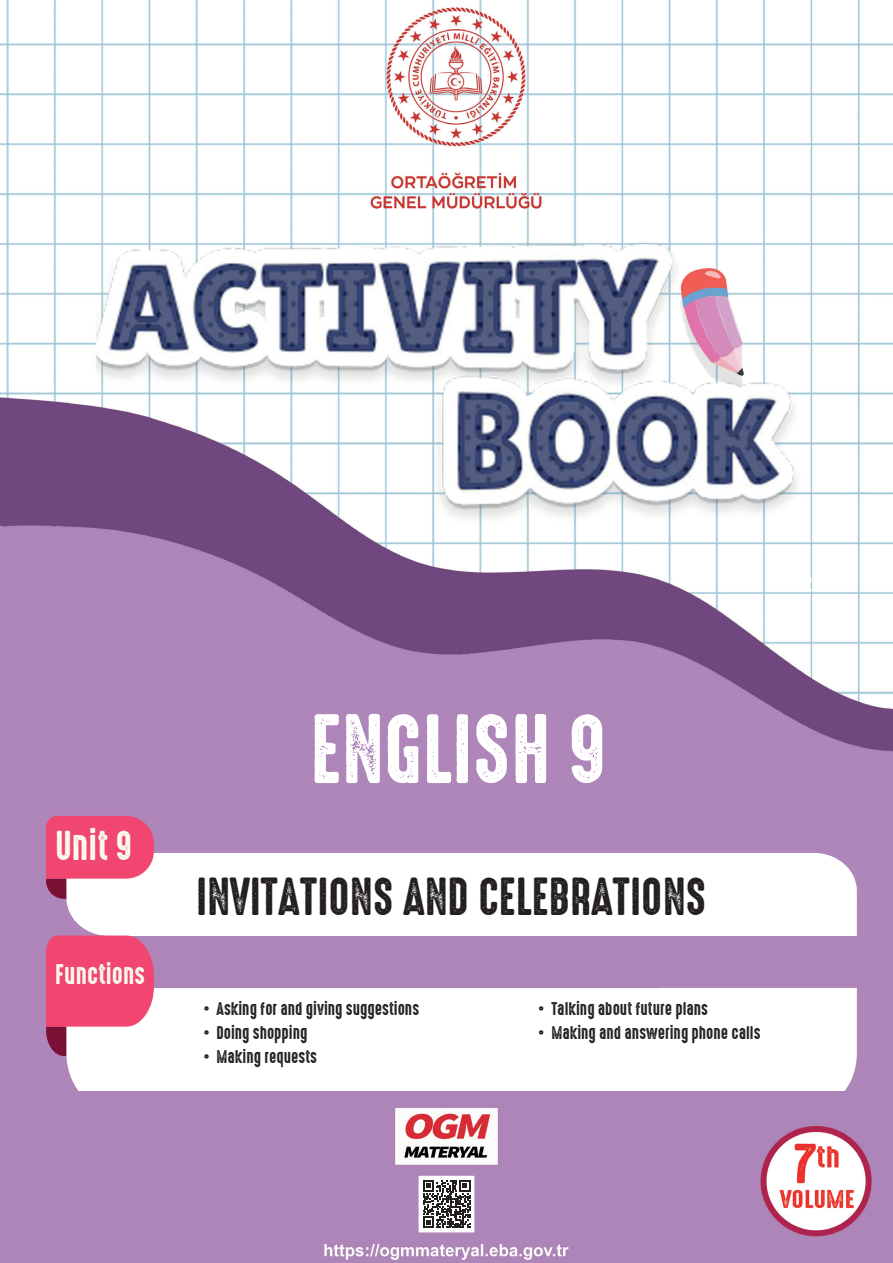
<style>
.page{position:relative;width:893px;height:1263px;background:#fff}
.page>*{position:absolute;margin:0;border:0;box-sizing:border-box;transform-origin:0 0}
.t1{font:88.5px "High Voltage Rough";color:#fff}
.t2{font:48px "High Voltage Rough";color:#231f20}
.body_copy{font:37.5px "High Voltage Rough";color:#fbfcee}
.body_copy-2{font:25.5px "High Voltage Rough";color:#fbfcee}
.t3{font:16.5px "High Voltage Rough";color:#231f20}
</style>
<div class="page">
<img style="left:0;top:0;width:893px;height:1263px">
<svg style="left:423px;top:1180px;width:47px;height:48px"></svg>
<svg style="left:66px;top:853px;width:791px;height:83px"></svg>
<svg style="left:46px;top:816px;width:108px;height:83px"></svg>
<svg style="left:66px;top:988px;width:791px;height:103px"></svg>
<svg style="left:46px;top:935px;width:108px;height:121px"></svg>
<svg style="left:276px;top:1064px;width:5px;height:5px"></svg>
<p class="body_copy" style="left:55px;top:817px;width:78px">Unit 9</p>
<p class="body_copy-2" style="left:55px;top:954px;width:91px">Functions</p>
<p class="t1" style="left:310px;top:682px;width:297px">ENGLISH 9</p>
<p class="t2" style="left:196px;top:860px;width:512px">INVITATIONS AND CELEBRATIONS</p>
<p class="t3" style="left:204px;top:996px;width:217px">• Asking for and giving suggestions</p>
<p class="t3" style="left:204px;top:1020px;width:105px">• Doing shopping</p>
<p class="t3" style="left:204px;top:1044px;width:115px">• Making requests</p>
<p class="t3" style="left:539px;top:996px;width:171px">• Talking about future plans</p>
<p class="t3" style="left:539px;top:1020px;width:224px">• Making and answering phone calls</p>
</div>
